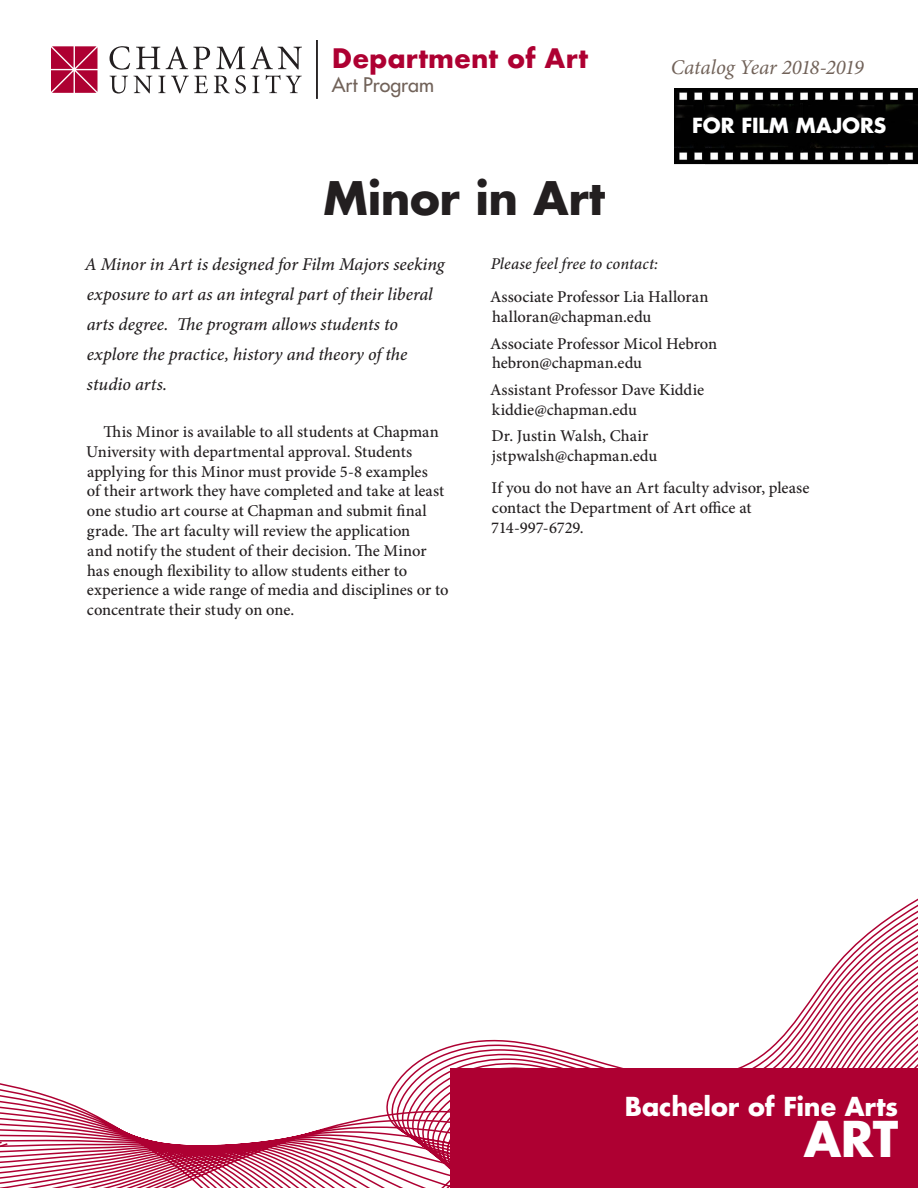
<style>
.page{position:relative;width:918px;height:1188px;background:#fff}
.page>*{position:absolute;margin:0;border:0;box-sizing:border-box;transform-origin:0 0}
.t1{font:700 48px "Futura Std";color:#fff}
.t2{font:700 45px "Futura Std";letter-spacing:-.01em;color:#231f20}
.t3{font:700 26.1px "Futura";color:#ae0032}
.t4{font:700 25.5px "Futura Std";letter-spacing:-.005em;color:#fff}
.t5{font:italic 21px "Minion Pro";letter-spacing:-.005em;color:#716259}
.t6{font:700 20.25px "Futura Std";color:#fff}
.t7{font:500 19.65px "Futura Std";color:#716259}
.t8{font:italic 500 18px/30px "Minion Pro";color:#231f20}
.t9{font:500 16.5px/19.8px "Minion Pro";color:#231f20}
.t10{font:italic 500 16.5px "Minion Pro";letter-spacing:.005em;color:#231f20}
</style>
<div class="page">
<svg style="left:426px;top:898px;width:492px;height:170px"></svg>
<svg style="left:9px;top:1056px;width:489px;height:132px"></svg>
<div style="left:450px;top:1068px;width:468px;height:120px;background:#ae0032"></div>
<svg style="left:110px;top:46px;width:20px;height:24px"></svg>
<svg style="left:136px;top:47px;width:24px;height:22px"></svg>
<svg style="left:166px;top:46px;width:44px;height:23px"></svg>
<svg style="left:216px;top:47px;width:29px;height:22px"></svg>
<svg style="left:251px;top:46px;width:51px;height:23px"></svg>
<svg style="left:110px;top:76px;width:18px;height:18px"></svg>
<svg style="left:134px;top:76px;width:18px;height:17px"></svg>
<svg style="left:158px;top:76px;width:7px;height:17px"></svg>
<svg style="left:171px;top:76px;width:37px;height:17px"></svg>
<svg style="left:214px;top:75px;width:32px;height:19px"></svg>
<svg style="left:252px;top:76px;width:7px;height:17px"></svg>
<svg style="left:266px;top:75px;width:36px;height:18px"></svg>
<svg style="left:51px;top:46px;width:46px;height:47px"></svg>
<hr style="left:316px;top:41px;width:2px;height:58px;background:#231f20">
<svg style="left:0;top:1083px;width:9px;height:105px"></svg>
<img style="left:675px;top:89px;width:30px;height:76px">
<img style="left:705px;top:89px;width:213px;height:76px">
<h3 class="t3" style="left:332px;top:41px;width:258px">Department of Art</h3>
<p class="t7" style="left:332px;top:72px;width:104px">Art Program</p>
<h2 class="t2" style="left:324px;top:168px;width:283px">Minor in Art</h2>
<p class="t5" style="left:671px;top:53px;width:195px">Catalog Year 2018-2019</p>
<p class="t6" style="left:692px;top:112px;width:196px">FOR FILM MAJORS</p>
<p class="t8" style="left:85px;top:249px;width:361px">A Minor in Art is designed for Film Majors seeking exposure to art as an integral part of their liberal arts degree. The program allows students to explore the practice, history and theory of the studio arts.</p>
<p class="t9" style="left:86px;top:422px;width:364px;text-indent:17px">This Minor is available to all students at Chapman University with departmental approval. Students applying for this Minor must provide 5-8 examples<br>of their artwork they have completed and take at least one studio art course at Chapman and submit final grade. The art faculty will review the application<br>and notify the student of their decision. The Minor has enough flexibility to allow students either to experience a wide range of media and disciplines or to concentrate their study on one.</p>
<p class="t10" style="left:491px;top:252px;width:169px">Please feel free to contact:</p>
<p class="t9" style="left:490px;top:287px;width:220px">Associate Professor Lia Halloran halloran@chapman.edu</p>
<p class="t9" style="left:490px;top:334px;width:229px">Associate Professor Micol Hebron hebron@chapman.edu</p>
<p class="t9" style="left:490px;top:380px;width:216px">Assistant Professor Dave Kiddie kiddie@chapman.edu</p>
<p class="t9" style="left:492px;top:426px;width:167px">Dr. Justin Walsh, Chair jstpwalsh@chapman.edu</p>
<p class="t9" style="left:491px;top:478px;width:320px">If you do not have an Art faculty advisor, please contact the Department of Art office at<br>714-997-6729.</p>
<h3 class="t4" style="left:625px;top:1090px;width:275px">Bachelor of Fine Arts</h3>
<h1 class="t1" style="left:804px;top:1107px;width:96px">ART</h1>
</div>
